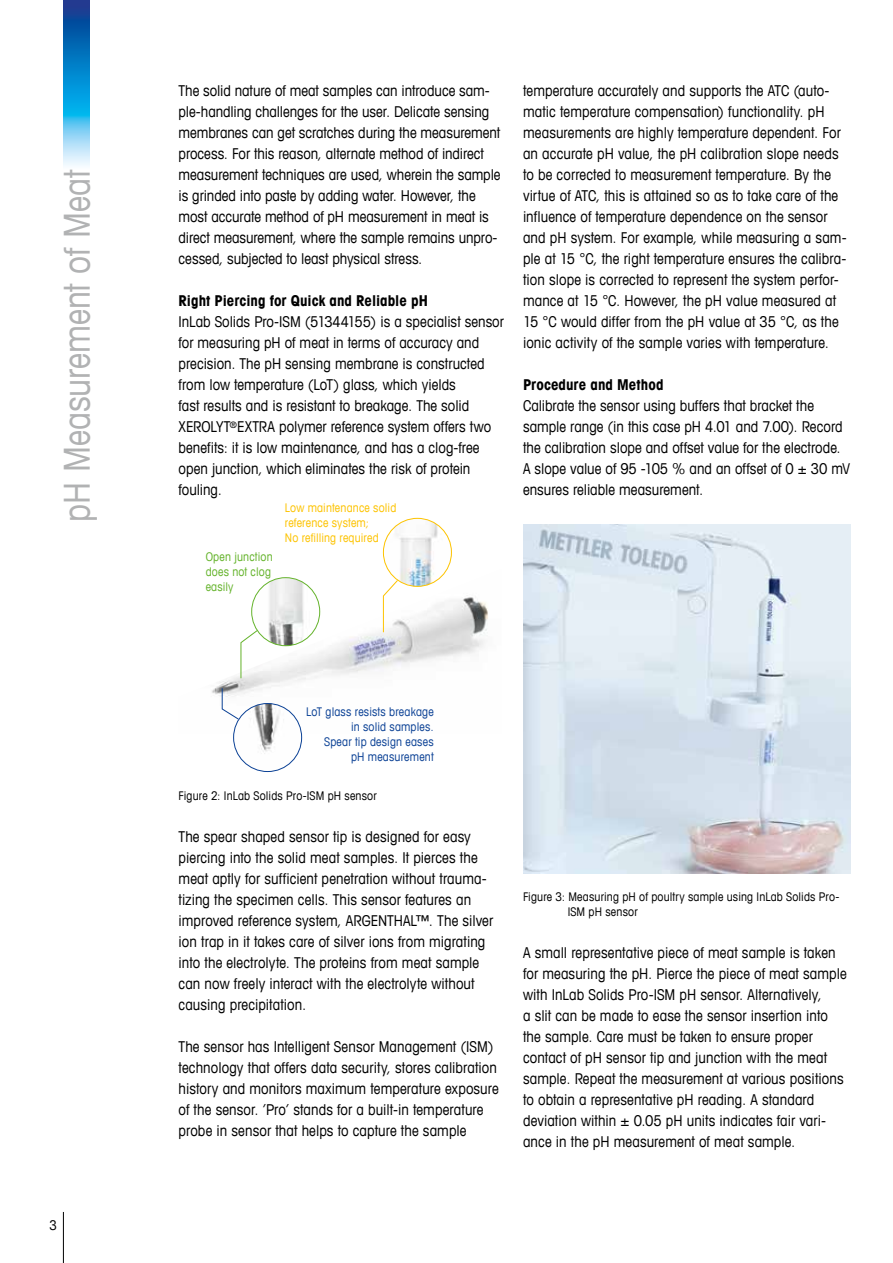
<style>
.page{position:relative;width:893px;height:1263px;background:#fff}
.page>*{position:absolute;margin:0;border:0;box-sizing:border-box;transform-origin:0 0}
.t1{font:condensed 36px "Avant Garde Com";letter-spacing:-.005em;color:#b1b2b3}
.t2{font:condensed 15px/21px "Avant Garde Com";letter-spacing:.005em;color:#000}
.t3{font:700 condensed 15px "Avant Garde Com";letter-spacing:.005em;color:#000}
.t4{font:condensed 13.5px "Avant Garde Com";color:#000}
.t5{font:condensed 12px/15px "Avant Garde Com";letter-spacing:.01em;color:#000}
.t6{font:condensed 12px/15px "Avant Garde Com";letter-spacing:.015em;color:#0b4195;text-align:right}
.t7{font:condensed 12px/15px "Avant Garde Com";letter-spacing:.015em;color:#fdc300}
.t8{font:condensed 12px/15px "Avant Garde Com";letter-spacing:.015em;color:#64b32b}
</style>
<div class="page">
<img style="left:64px;top:0;width:25px;height:166px">
<hr style="left:63px;top:1212px;width:1px;height:51px;background:#000">
<img style="left:212px;top:569px;width:276px;height:163px">
<img style="left:252px;top:578px;width:68px;height:68px;border-radius:34px">
<div style="left:251px;top:577px;width:69px;height:69px;border:1px solid #64b32b;border-radius:50%"></div>
<svg style="left:240px;top:630px;width:18px;height:49px"></svg>
<img style="left:383px;top:518px;width:68px;height:68px;border-radius:34px">
<div style="left:383px;top:518px;width:69px;height:69px;border:1px solid #fdc300;border-radius:50%"></div>
<svg style="left:383px;top:579px;width:16px;height:54px"></svg>
<img style="left:234px;top:703px;width:68px;height:68px;border-radius:34px">
<div style="left:233px;top:703px;width:69px;height:69px;border:1px solid #0b4195;border-radius:50%"></div>
<svg style="left:221px;top:687px;width:18px;height:33px"></svg>
<img style="left:523px;top:524px;width:327px;height:349px">
<h1 class="t1" style="left:55px;top:521px;width:353px;rotate:-90deg">pH Measurement of Meat</h1>
<p class="t4" style="left:50px;top:1217px;width:9px">3</p>
<p class="t2" style="left:179px;top:80px;width:323px">The solid nature of meat samples can introduce sam&shy;ple-handling challenges for the user. Delicate sensing membranes can get scratches during the measurement process. For this reason, alternate method of indirect measurement techniques are used, wherein the sample is grinded into paste by adding water. However, the most accurate method of pH measurement in meat is direct measurement, where the sample remains unpro&shy;cessed, subjected to least physical stress.</p>
<p class="t3" style="left:179px;top:291px;width:251px">Right Piercing for Quick and Reliable pH</p>
<p class="t2" style="left:179px;top:311px;width:327px">InLab Solids Pro-ISM (51344155) is a specialist sensor for measuring pH of meat in terms of accuracy and precision. The pH sensing membrane is constructed from low temperature (LoT) glass, which yields<br>fast results and is resistant to breakage. The solid XEROLYT<sup>®</sup>EXTRA polymer reference system offers two benefits: it is low maintenance, and has a clog-free open junction, which eliminates the risk of protein fouling.</p>
<p class="t8" style="left:206px;top:549px;width:69px">Open junction does not clog easily</p>
<p class="t7" style="left:285px;top:500px;width:113px">Low maintenance solid reference system;<br>No refilling required</p>
<p class="t2" style="left:523px;top:80px;width:325px">temperature accurately and supports the ATC (auto&shy;matic temperature compensation) functionality. pH measurements are highly temperature dependent. For an accurate pH value, the pH calibration slope needs to be corrected to measurement temperature. By the virtue of ATC, this is attained so as to take care of the influence of temperature dependence on the sensor and pH system. For example, while measuring a sam&shy;ple at 15 °C, the right temperature ensures the calibra&shy;tion slope is corrected to represent the system perfor&shy;mance at 15 °C. However, the pH value measured at 15 °C would differ from the pH value at 35 °C, as the ionic activity of the sample varies with temperature.</p>
<p class="t3" style="left:523px;top:375px;width:142px">Procedure and Method</p>
<p class="t2" style="left:523px;top:395px;width:329px">Calibrate the sensor using buffers that bracket the sample range (in this case pH 4.01 and 7.00). Record the calibration slope and offset value for the electrode.<br>A slope value of 95 -105 % and an offset of 0 ± 30 mV ensures reliable measurement.</p>
<p class="t6" style="left:306px;top:704px;width:129px">LoT glass resists breakage in solid samples.<br>Spear tip design eases<br>pH measurement</p>
<p class="t5" style="left:179px;top:788px;width:200px">Figure 2: InLab Solids Pro-ISM pH sensor</p>
<p class="t2" style="left:179px;top:826px;width:316px">The spear shaped sensor tip is designed for easy piercing into the solid meat samples. It pierces the meat aptly for sufficient penetration without trauma&shy;tizing the specimen cells. This sensor features an improved reference system, ARGENTHAL™. The silver ion trap in it takes care of silver ions from migrating into the electrolyte. The proteins from meat sample can now freely interact with the electrolyte without causing precipitation.</p>
<p class="t2" style="left:179px;top:1036px;width:322px">The sensor has Intelligent Sensor Management (ISM) technology that offers data security, stores calibration history and monitors maximum temperature exposure of the sensor. ‘Pro’ stands for a built-in temperature probe in sensor that helps to capture the sample</p>
<p class="t5" style="left:568px;top:889px;width:273px;text-indent:-45px">Figure 3: Measuring pH of poultry sample using InLab Solids Pro-<br>ISM pH sensor</p>
<p class="t2" style="left:523px;top:942px;width:325px">A small representative piece of meat sample is taken for measuring the pH. Pierce the piece of meat sample with InLab Solids Pro-ISM pH sensor. Alternatively,<br>a slit can be made to ease the sensor insertion into the sample. Care must be taken to ensure proper contact of pH sensor tip and junction with the meat sample. Repeat the measurement at various positions to obtain a representative pH reading. A standard deviation within ± 0.05 pH units indicates fair vari&shy;ance in the pH measurement of meat sample.</p>
</div>
